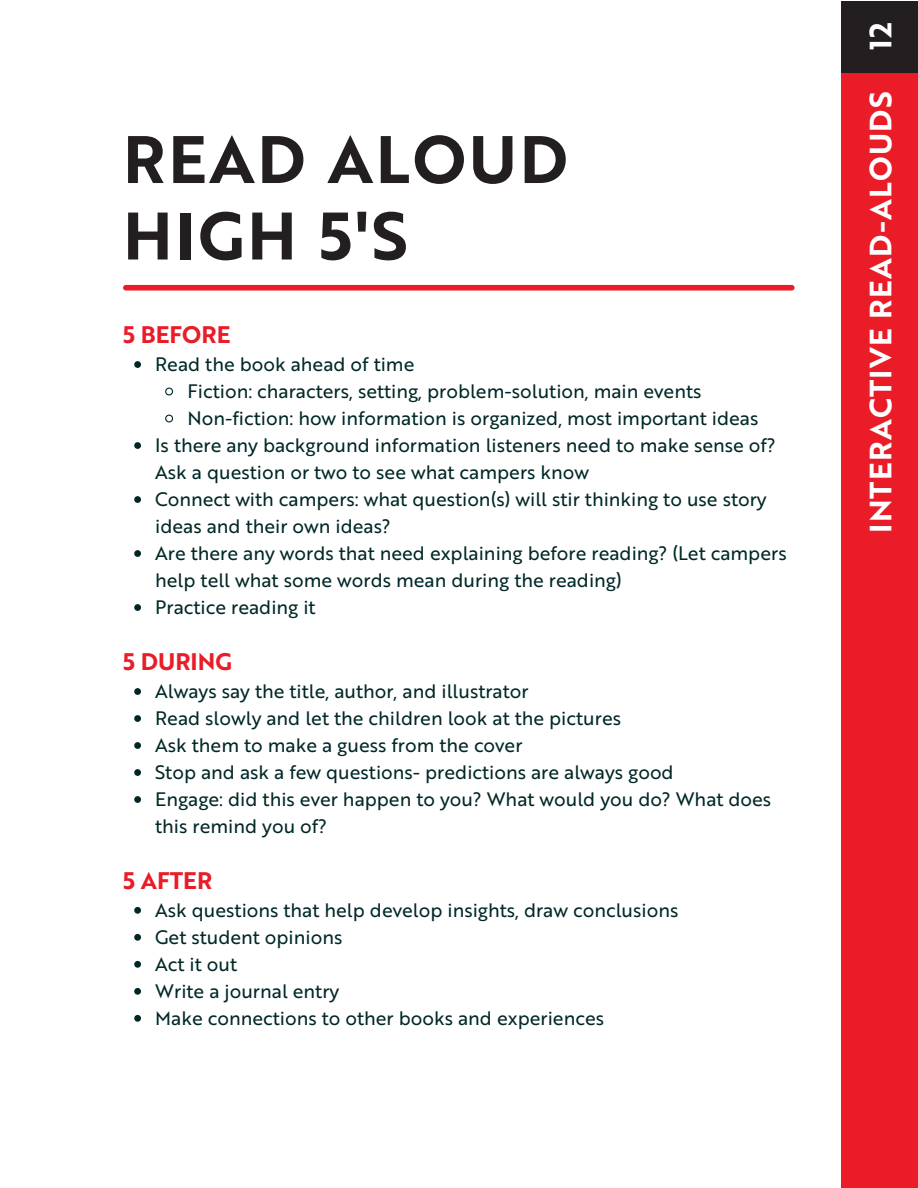
<style>
.page{position:relative;width:918px;height:1188px;background:#fff}
.page>*{position:absolute;margin:0;border:0;box-sizing:border-box;transform-origin:0 0}
.t1{font:65.25px/76.5px "Brother 1816 Bold";letter-spacing:.04em;color:#231f20}
.t2{font:30px "Brother 1816 Bold";letter-spacing:.04em;color:#fff}
.t3{font:23.4px "Brother 1816 Bold";color:#e91c28}
.t4{font:18.9px/27px "Brother 1816 Regular";color:#002727}
</style>
<div class="page">
<div style="left:126px;top:285px;width:666px;height:6px;background:#e91c28"></div>
<div style="left:842px;top:1px;width:76px;height:1186px;background:#e91c28"></div>
<div style="left:842px;top:1px;width:76px;height:72px;background:#231f20"></div>
<svg style="left:134px;top:361px;width:7px;height:7px"></svg>
<svg style="left:165px;top:387px;width:9px;height:9px"></svg>
<svg style="left:165px;top:414px;width:9px;height:9px"></svg>
<svg style="left:134px;top:442px;width:7px;height:7px"></svg>
<svg style="left:134px;top:496px;width:7px;height:7px"></svg>
<svg style="left:134px;top:550px;width:7px;height:7px"></svg>
<svg style="left:134px;top:604px;width:7px;height:7px"></svg>
<svg style="left:134px;top:688px;width:7px;height:7px"></svg>
<svg style="left:134px;top:715px;width:7px;height:7px"></svg>
<svg style="left:134px;top:742px;width:7px;height:7px"></svg>
<svg style="left:134px;top:769px;width:7px;height:7px"></svg>
<svg style="left:134px;top:796px;width:7px;height:7px"></svg>
<svg style="left:134px;top:907px;width:7px;height:7px"></svg>
<svg style="left:134px;top:934px;width:7px;height:7px"></svg>
<svg style="left:134px;top:961px;width:7px;height:7px"></svg>
<svg style="left:134px;top:988px;width:7px;height:7px"></svg>
<svg style="left:134px;top:1015px;width:7px;height:7px"></svg>
<h1 class="t1" style="left:123px;top:117px;width:446px">READ ALOUD<br>HIGH 5'S</h1>
<p class="t3" style="left:123px;top:317px;width:109px">5 BEFORE</p>
<p class="t4" style="left:155px;top:350px;width:261px">Read the book ahead of time</p>
<p class="t4" style="left:187px;top:377px;width:515px">Fiction: characters, setting, problem-solution, main events</p>
<p class="t4" style="left:187px;top:404px;width:572px">Non-fiction: how information is organized, most important ideas</p>
<p class="t4" style="left:155px;top:431px;width:622px">Is there any background information listeners need to make sense of?</p>
<p class="t4" style="left:155px;top:458px;width:435px">Ask a question or two to see what campers know</p>
<p class="t4" style="left:155px;top:485px;width:613px">Connect with campers: what question(s) will stir thinking to use story</p>
<p class="t4" style="left:155px;top:512px;width:237px">ideas and their own ideas?</p>
<p class="t4" style="left:155px;top:539px;width:633px">Are there any words that need explaining before reading? (Let campers</p>
<p class="t4" style="left:155px;top:566px;width:468px">help tell what some words mean during the reading)</p>
<p class="t4" style="left:155px;top:593px;width:162px">Practice reading it</p>
<p class="t3" style="left:123px;top:644px;width:111px">5 DURING</p>
<p class="t4" style="left:155px;top:677px;width:618px">Always say the title, author, and illustrator<br>Read slowly and let the children look at the pictures<br>Ask them to make a guess from the cover<br>Stop and ask a few questions- predictions are always good<br>Engage: did this ever happen to you? What would you do? What does this remind you of?</p>
<p class="t3" style="left:123px;top:863px;width:91px">5 AFTER</p>
<p class="t4" style="left:155px;top:895px;width:525px">Ask questions that help develop insights, draw conclusions<br>Get student opinions<br>Act it out<br>Write a journal entry<br>Make connections to other books and experiences</p>
<h2 class="t2" style="left:859px;top:50px;width:29px;rotate:-90deg">12</h2>
<h2 class="t2" style="left:859px;top:533px;width:443px;rotate:-90deg">INTERACTIVE READ-ALOUDS</h2>
</div>
